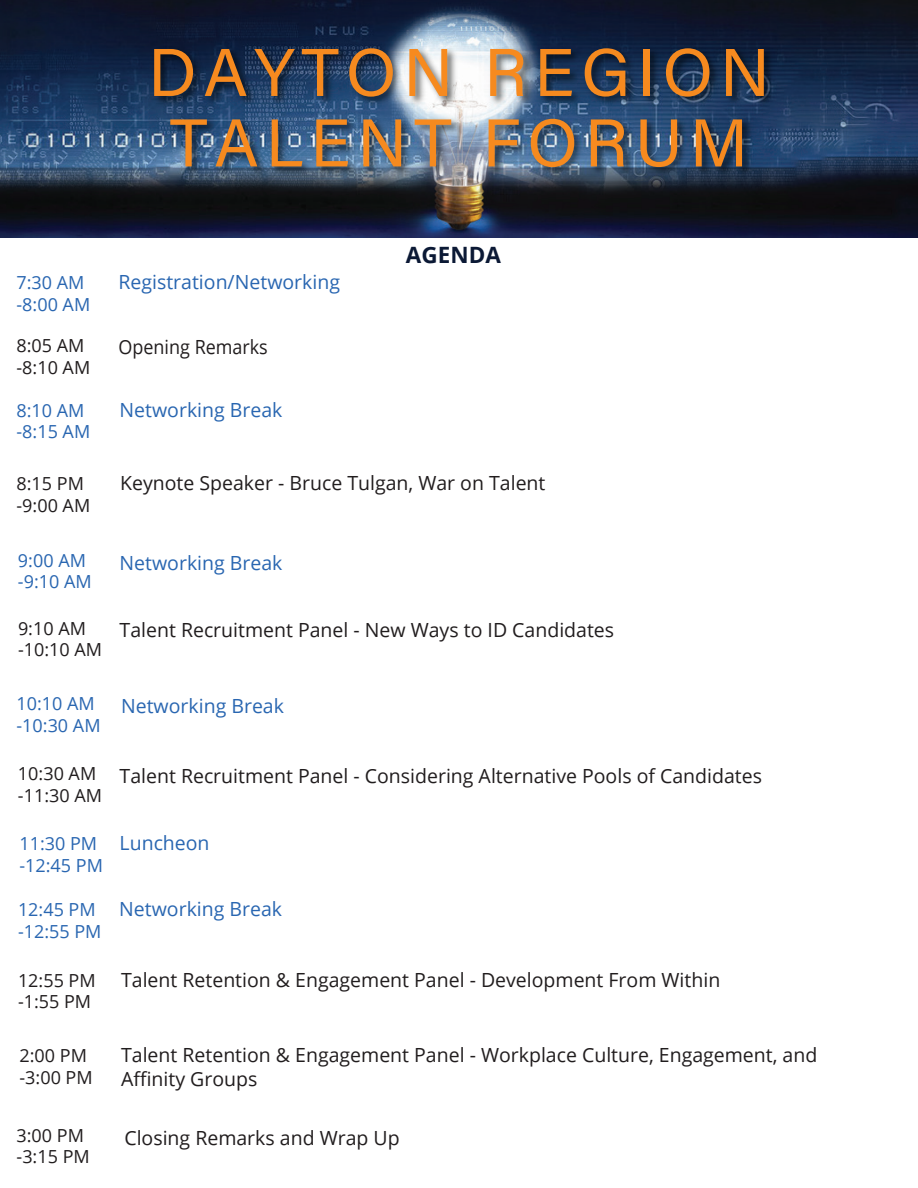
<style>
.page{position:relative;width:918px;height:1188px;background:#fff}
.page>*{position:absolute;margin:0;border:0;box-sizing:border-box;transform-origin:0 0}
.t1{font:67.5px/70.5px "Acumin Pro";letter-spacing:.1em;color:#f68a1f;text-align:center}
.t2{font:700 22.5px "Open Sans";color:#0b1935}
.t3{font:19.5px/23.4px "Open Sans";color:#211d1e}
.t4{font:19.5px "Open Sans";color:#2966b1}
.t5{font:19.5px "Open Sans";color:#211d1e;scale:.92 1}
.t6{font:18px/21.6px "Open Sans";color:#211d1e}
.t7{font:18px/21.6px "Open Sans";color:#2966b1}
</style>
<div class="page">
<img style="left:0;top:0;width:918px;height:237px">
<img style="left:32px;top:33px;width:864px;height:165px">
<h1 class="t1" style="left:148px;top:34px;width:624px">DAYTON REGION<br>TALENT FORUM</h1>
<p class="t2" style="left:406px;top:239px;width:96px">AGENDA</p>
<p class="t7" style="left:16px;top:271px;width:75px">7:30 AM -8:00 AM</p>
<p class="t4" style="left:118px;top:269px;width:223px">Registration/Networking</p>
<p class="t6" style="left:17px;top:334px;width:75px">8:05 AM -8:10 AM</p>
<p class="t5" style="left:118px;top:333px;width:164px">Opening Remarks</p>
<p class="t7" style="left:16px;top:399px;width:75px">8:10 AM -8:15 AM</p>
<p class="t4" style="left:120px;top:396px;width:164px">Networking Break</p>
<p class="t6" style="left:16px;top:472px;width:75px">8:15 PM -9:00 AM</p>
<p class="t3" style="left:120px;top:471px;width:427px">Keynote Speaker - Bruce Tulgan, War on Talent</p>
<p class="t7" style="left:18px;top:549px;width:75px">9:00 AM -9:10 AM</p>
<p class="t4" style="left:120px;top:549px;width:164px">Networking Break</p>
<p class="t6" style="left:18px;top:617px;width:86px">9:10 AM -10:10 AM</p>
<p class="t3" style="left:120px;top:618px;width:496px">Talent Recruitment Panel - New Ways to ID Candidates</p>
<p class="t7" style="left:16px;top:692px;width:86px">10:10 AM -10:30 AM</p>
<p class="t3" style="left:18px;top:764px;width:746px"><sup>10:30</sup> <sup>AM</sup> Talent Recruitment Panel - Considering Alternative Pools of Candidates</p>
<p class="t6" style="left:18px;top:784px;width:86px">-11:30 AM</p>
<p class="t7" style="left:19px;top:832px;width:85px">11:30 PM -12:45 PM</p>
<p class="t4" style="left:120px;top:830px;width:92px">Luncheon</p>
<p class="t4" style="left:121px;top:693px;width:164px">Networking Break</p>
<p class="t7" style="left:18px;top:898px;width:85px">12:45 PM -12:55 PM</p>
<p class="t4" style="left:119px;top:896px;width:164px">Networking Break</p>
<p class="t6" style="left:18px;top:969px;width:79px">12:55 PM -1:55 PM</p>
<p class="t3" style="left:121px;top:967px;width:601px">Talent Retention &amp; Engagement Panel - Development From Within</p>
<p class="t6" style="left:20px;top:1045px;width:75px">2:00 PM -3:00 PM</p>
<p class="t3" style="left:121px;top:1043px;width:698px">Talent Retention &amp; Engagement Panel - Workplace Culture, Engagement, and<br>Affinity Groups</p>
<p class="t6" style="left:17px;top:1124px;width:75px">3:00 PM -3:15 PM</p>
<p class="t3" style="left:124px;top:1126px;width:277px">Closing Remarks and Wrap Up</p>
</div>
